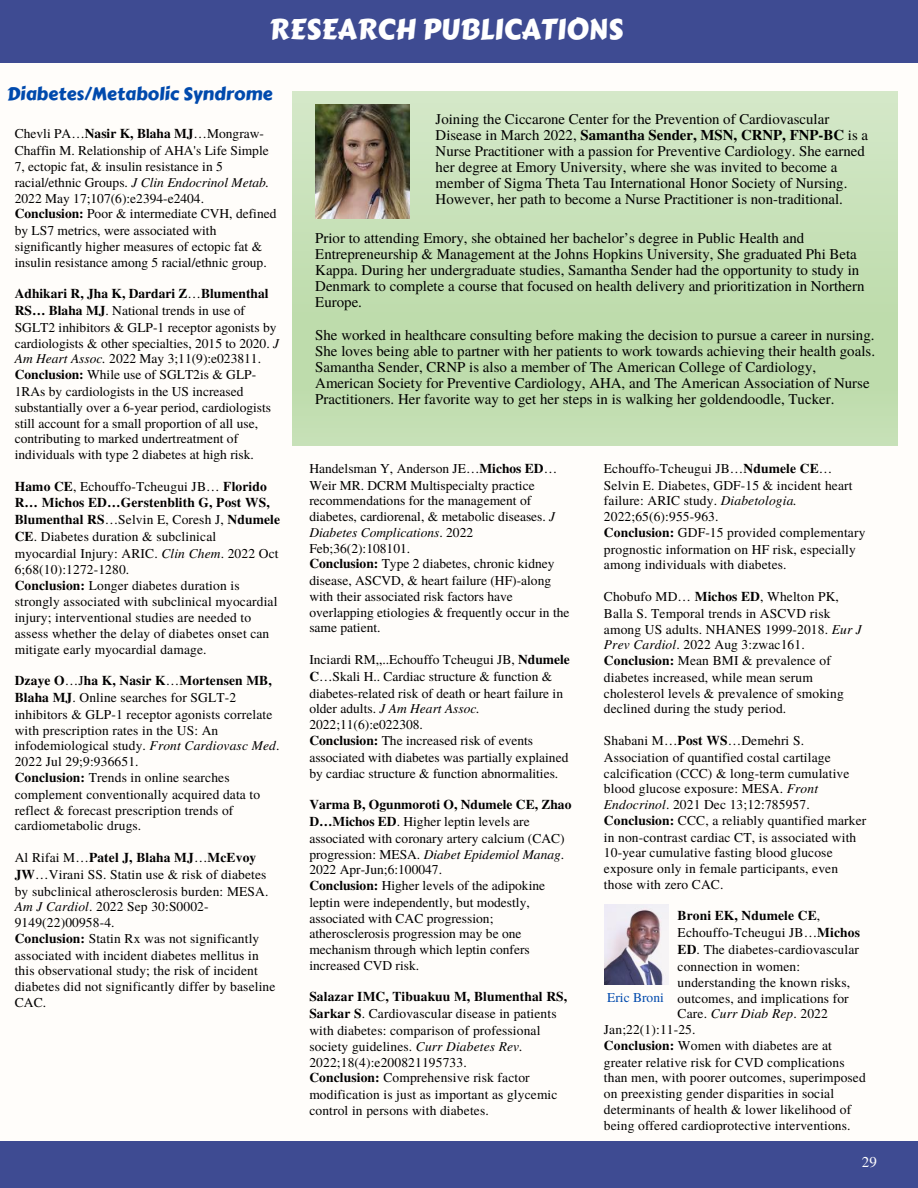
<style>
.page{position:relative;width:918px;height:1188px;background:#fffdfa}
.page>*{position:absolute;margin:0;border:0;box-sizing:border-box;transform-origin:0 0}
.t1{font:28.5px "Carter One";color:#fff}
.t2{font:18px "Carter One";color:#004aad}
.t3{font:15px "Te X Gyre Termes";color:#fff}
.t4{font:14.85px/16.2px "Te X Gyre Termes";color:#000}
.t5{font:13.5px/16px "Te X Gyre Termes";letter-spacing:.01em;color:#000}
.t6{font:italic 13.5px "Te X Gyre Termes";letter-spacing:.01em;color:#000}
.t7{font:700 13.5px "Te X Gyre Termes";letter-spacing:.01em;color:#000}
.t8{font:13.5px "Te X Gyre Termes";color:#004aad}
.s1{font-weight:700}
.s2{font-style:italic}
.s3{font-weight:400}
.s4{font-style:normal}
</style>
<div class="page">
<div style="left:0;top:1142px;width:918px;height:46px;background:#3e4b92"></div>
<img style="left:293px;top:92px;width:604px;height:353px">
<img style="left:315px;top:105px;width:95px;height:113px">
<div style="left:0;top:0;width:918px;height:62px;background:#3e4b92"></div>
<img style="left:604px;top:905px;width:64px;height:80px">
<h1 class="t1" style="left:269px;top:7px;width:356px">RESEARCH PUBLICATIONS</h1>
<h2 class="t2" style="left:7px;top:80px;width:267px">Diabetes/Metabolic Syndrome</h2>
<p class="t5" style="left:15px;top:125px;width:263px">Chevli PA…<span class="s1">Nasir K, Blaha MJ</span>…Mongraw-Chaffin M. Relationship of AHA's Life Simple 7, ectopic fat, &amp; insulin resistance in 5 racial/ethnic Groups. <span class="s2">J Clin Endocrinol Metab.<br></span>2022 May 17;107(6):e2394-e2404.<br><span class="s1">Conclusion:</span> Poor &amp; intermediate CVH, defined by LS7 metrics, were associated with significantly higher measures of ectopic fat &amp; insulin resistance among 5 racial/ethnic group.</p>
<p class="t5" style="left:15px;top:285px;width:266px"><span class="s1">Adhikari R, Jha K, Dardari Z</span>…<span class="s1">Blumenthal RS… Blaha MJ</span>. National trends in use of SGLT2 inhibitors &amp; GLP-1 receptor agonists by cardiologists &amp; other specialties, 2015 to 2020. <span class="s2">J Am Heart Assoc.</span> 2022 May 3;11(9):e023811.<br><span class="s1">Conclusion:</span> While use of SGLT2is &amp; GLP-1RAs by cardiologists in the US increased substantially over a 6-year period, cardiologists still account for a small proportion of all use, contributing to marked undertreatment of individuals with type 2 diabetes at high risk.</p>
<p class="t5" style="left:15px;top:477px;width:267px"><span class="s1">Hamo CE</span>, Echouffo-Tcheugui JB… <span class="s1">Florido R… Michos ED…Gerstenblith G, Post WS, Blumenthal RS</span>…Selvin E, Coresh J, <span class="s1">Ndumele CE</span>. Diabetes duration &amp; subclinical myocardial Injury: ARIC. <span class="s2">Clin Chem</span>. 2022 Oct 6;68(10):1272-1280.<br><span class="s1">Conclusion:</span> Longer diabetes duration is strongly associated with subclinical myocardial injury; interventional studies are needed to assess whether the delay of diabetes onset can mitigate early myocardial damage.</p>
<p class="t5" style="left:15px;top:672px;width:266px"><span class="s1">Dzaye O</span>…J<span class="s1">ha K, Nasir K</span>…<span class="s1">Mortensen MB, Blaha MJ</span>. Online searches for SGLT-2 inhibitors &amp; GLP-1 receptor agonists correlate with prescription rates in the US: An infodemiological study. <span class="s2">Front Cardiovasc Med</span>.<br>2022 Jul 29;9:936651.<br><span class="s1">Conclusion:</span> Trends in online searches complement conventionally acquired data to reflect &amp; forecast prescription trends of cardiometabolic drugs.</p>
<p class="t5" style="left:15px;top:848px;width:262px">Al Rifai M…<span class="s1">Patel J, Blaha MJ</span>…<span class="s1">McEvoy JW</span>…Virani SS. Statin use &amp; risk of diabetes by subclinical atherosclerosis burden: MESA.<br><span class="s2">Am J Cardiol</span>. 2022 Sep 30:S0002- 9149(22)00958-4.<br><span class="s1">Conclusion:</span> Statin Rx was not significantly associated with incident diabetes mellitus in this observational study; the risk of incident diabetes did not significantly differ by baseline CAC.</p>
<p class="t4" style="left:436px;top:110px;width:434px">Joining the Ciccarone Center for the Prevention of Cardiovascular Disease in March 2022, <span class="s1">Samantha Sender, MSN, CRNP, FNP-BC</span> is a Nurse Practitioner with a passion for Preventive Cardiology. She earned her degree at Emory University, where she was invited to become a member of Sigma Theta Tau International Honor Society of Nursing.<br>However, her path to become a Nurse Practitioner is non-traditional.</p>
<p class="t4" style="left:315px;top:229px;width:551px">Prior to attending Emory, she obtained her bachelor’s degree in Public Health and Entrepreneurship &amp; Management at the Johns Hopkins University, She graduated Phi Beta Kappa. During her undergraduate studies, Samantha Sender had the opportunity to study in Denmark to complete a course that focused on health delivery and prioritization in Northern Europe.</p>
<p class="t4" style="left:315px;top:326px;width:561px">She worked in healthcare consulting before making the decision to pursue a career in nursing.<br>She loves being able to partner with her patients to work towards achieving their health goals.<br>Samantha Sender, CRNP is also a member of The American College of Cardiology, American Society for Preventive Cardiology, AHA, and The American Association of Nurse Practitioners. Her favorite way to get her steps in is walking her goldendoodle, Tucker.</p>
<p class="t5" style="left:309px;top:460px;width:262px">Handelsman Y, Anderson JE…<span class="s1">Michos ED</span>… Weir MR. DCRM Multispecialty practice recommendations for the management of diabetes, cardiorenal, &amp; metabolic diseases. <span class="s2">J Diabetes Complications</span>. 2022<br>Feb;36(2):108101.<br><span class="s1">Conclusion:</span> Type 2 diabetes, chronic kidney disease, ASCVD, &amp; heart failure (HF)-along with their associated risk factors have overlapping etiologies &amp; frequently occur in the same patient.</p>
<p class="t5" style="left:309px;top:651px;width:262px">Inciardi RM,,..Echouffo Tcheugui JB, <span class="s1">Ndumele C</span>…Skali H.. Cardiac structure &amp; function &amp; diabetes-related risk of death or heart failure in older adults. <span class="s2">J Am Heart Assoc.<br></span>2022;11(6):e022308.<br><span class="s1">Conclusion:</span> The increased risk of events associated with diabetes was partially explained by cardiac structure &amp; function abnormalities.</p>
<p class="t5" style="left:309px;top:796px;width:264px"><span class="s1">Varma B, Ogunmoroti O, Ndumele CE, Zhao D…Michos ED</span>. Higher leptin levels are associated with coronary artery calcium (CAC) progression: MESA. <span class="s2">Diabet Epidemiol Manag</span>.<br>2022 Apr-Jun;6:100047.<br><span class="s1">Conclusion:</span> Higher levels of the adipokine leptin were independently, but modestly, associated with CAC progression; atherosclerosis progression may be one mechanism through which leptin confers increased CVD risk.</p>
<p class="t5" style="left:309px;top:988px;width:259px"><span class="s1">Salazar IMC, Tibuakuu M, Blumenthal RS, Sarkar S</span>. Cardiovascular disease in patients with diabetes: comparison of professional society guidelines. <span class="s2">Curr Diabetes Rev.<br></span>2022;18(4):e200821195733.<br><span class="s1">Conclusion:</span> Comprehensive risk factor modification is just as important as glycemic control in persons with diabetes.</p>
<p class="t5" style="left:604px;top:459px;width:263px">Echouffo-Tcheugui JB…<span class="s1">Ndumele CE</span>… Selvin E. Diabetes, GDF-15 &amp; incident heart failure: ARIC study. <span class="s2">Diabetologia.<br></span>2022;65(6):955-963.<br><span class="s1">Conclusion:</span> GDF-15 provided complementary prognostic information on HF risk, especially among individuals with diabetes.</p>
<p class="t5" style="left:604px;top:588px;width:259px">Chobufo MD… <span class="s1">Michos ED</span>, Whelton PK, Balla S. Temporal trends in ASCVD risk among US adults. NHANES 1999-2018. <span class="s2">Eur J Prev Cardiol</span>. 2022 Aug 3:zwac161.<br><span class="s1">Conclusion:</span> Mean BMI &amp; prevalence of diabetes increased, while mean serum cholesterol levels &amp; prevalence of smoking declined during the study period.</p>
<p class="t5" style="left:604px;top:732px;width:264px">Shabani M…<span class="s1">Post WS</span>…Demehri S.<br>Association of quantified costal cartilage calcification (CCC) &amp; long-term cumulative blood glucose exposure: MESA. <span class="s2">Front Endocrinol</span>. 2021 Dec 13;12:785957.<br><span class="s1">Conclusion:</span> CCC, a reliably quantified marker in non-contrast cardiac CT, is associated with 10-year cumulative fasting blood glucose exposure only in female participants, even those with zero CAC.</p>
<p class="t7" style="left:678px;top:905px;width:144px">Broni EK, Ndumele CE<span class="s3">,</span></p>
<p class="t5" style="left:678px;top:924px;width:184px">Echouffo-Tcheugui JB…<span class="s1">Michos</span></p>
<p class="t5" style="left:678px;top:941px;width:183px"><span class="s1">ED</span>. The diabetes-cardiovascular</p>
<p class="t5" style="left:678px;top:958px;width:124px">connection in women:</p>
<p class="t5" style="left:678px;top:974px;width:174px">understanding the known risks,</p>
<p class="t5" style="left:678px;top:989px;width:173px">outcomes, and implications for</p>
<p class="t6" style="left:678px;top:1004px;width:152px"><span class="s4">Care.</span> Curr Diab Rep<span class="s4">. 2022</span></p>
<p class="t5" style="left:604px;top:1021px;width:93px">Jan;22(1):11-25.</p>
<p class="t5" style="left:604px;top:1037px;width:230px"><span class="s1">Conclusion:</span> Women with diabetes are at</p>
<p class="t5" style="left:604px;top:1053px;width:242px">greater relative risk for CVD complications</p>
<p class="t5" style="left:604px;top:1069px;width:263px">than men, with poorer outcomes, superimposed</p>
<p class="t5" style="left:604px;top:1085px;width:232px">on preexisting gender disparities in social</p>
<p class="t5" style="left:604px;top:1101px;width:249px">determinants of health &amp; lower likelihood of</p>
<p class="t5" style="left:604px;top:1116px;width:248px">being offered cardioprotective interventions.</p>
<p class="t8" style="left:607px;top:987px;width:58px">Eric Broni</p>
<p class="t3" style="left:862px;top:1151px;width:16px">29</p>
</div>
